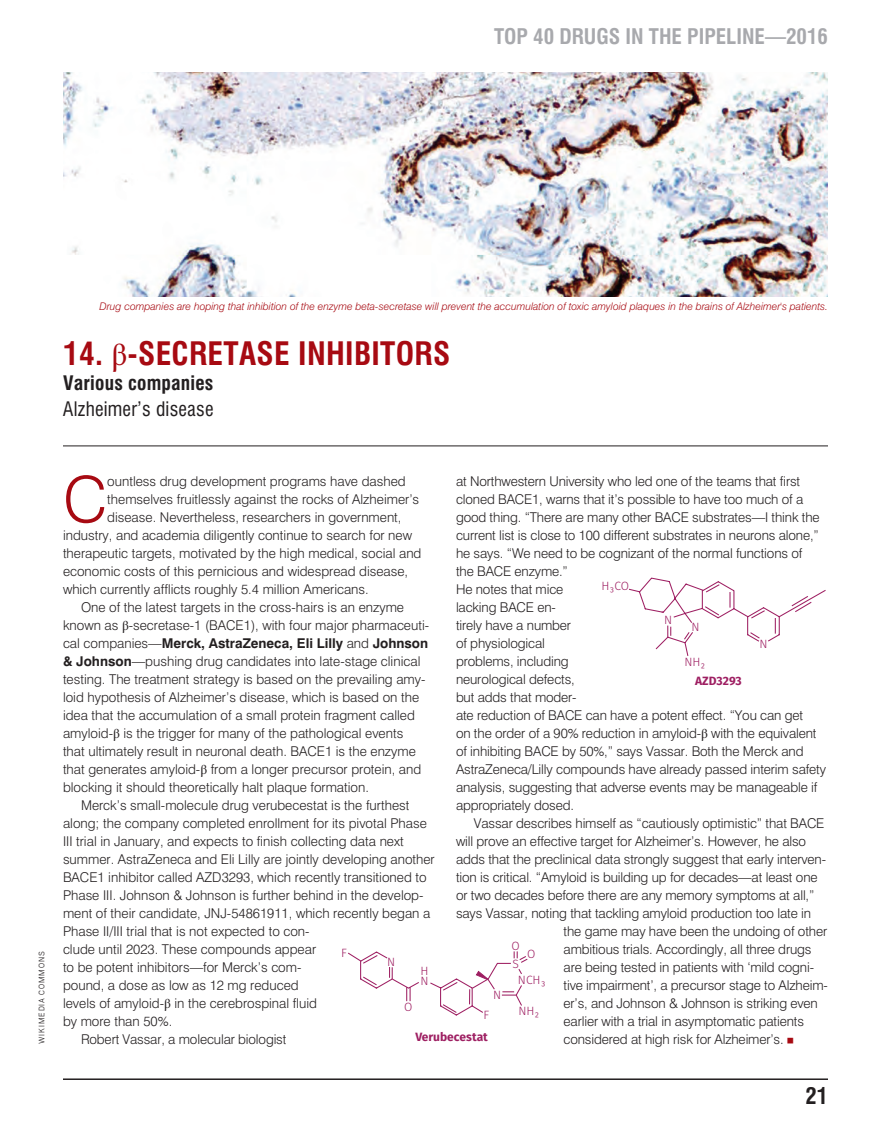
<style>
.page{position:relative;width:891px;height:1134px;background:#fff}
.page>*{position:absolute;margin:0;border:0;box-sizing:border-box;transform-origin:0 0}
.Body__DropCap{font:300 63.6px "Swiss 721 BT";color:#a70a12}
.Title__Application_N{font:700 condensed 31.5px "Swiss 721 BT";letter-spacing:.01em;color:#a70a12}
.t1{font:700 condensed 22.5px "Swiss 721 BT";color:#231f20}
.t2{font:700 condensed 21px "Swiss 721 BT";color:#a8a9ad}
.Title__Application_N-2{font:condensed 19.5px/25.5px "Swiss 721 BT";letter-spacing:.01em;color:#231f20}
.Body__Indent{font:300 13.5px/18px "Swiss 721 BT";letter-spacing:-.01em;color:#231f20}
.Body__DropCap-2{font:300 13.5px "Swiss 721 BT";color:#231f20}
.t3{font:300 12px "Fira Sans";color:#9e1f62}
.t4{font:700 12px "Fira Sans";color:#9e1f62}
.t5{font:italic 300 10.5px "Swiss 721 BT";color:#a70a12}
.Credit{font:300 9px "Scout";letter-spacing:.1em;color:#231f20}
.s1{font-family:"STIX General";font-weight:400;font-stretch:normal}
.s2{font-weight:700}
.s3{font-family:"STIX General";font-weight:400}
.s4{font-family:"STIX General";font-weight:400;color:#a70a12}
</style>
<div class="page">
<hr style="left:63px;top:446px;width:765px;height:1px;background:#231f20">
<img style="left:63px;top:72px;width:765px;height:225px">
<svg style="left:348px;top:951px;width:180px;height:65px"></svg>
<svg style="left:629px;top:577px;width:197px;height:79px"></svg>
<hr style="left:63px;top:1078px;width:765px;height:2px;background:#231f20">
<h3 class="t2" style="left:494px;top:24px;width:335px">TOP 40 DRUGS IN THE PIPELINE—2016</h3>
<p class="t5" style="left:100px;top:299px;width:730px">Drug companies are hoping that inhibition of the enzyme beta-secretase will prevent the accumulation of toxic amyloid plaques in the brains of Alzheimer's patients.</p>
<p class="Title__Application_N" style="left:63px;top:334px;width:389px">14. <span class="s1">β</span>-SECRETASE INHIBITORS</p>
<p class="Title__Application_N-2" style="left:63px;top:370px;width:152px"><span class="s2">Various companies<br></span>Alzheimer’s disease</p>
<p class="Credit" style="left:37px;top:1044px;width:94px;rotate:-90deg">WIKIMEDIA COMMONS</p>
<p class="Body__DropCap" style="left:63px;top:461px;width:46px">C</p>
<p class="Body__DropCap-2" style="left:107px;top:473px;width:300px">ountless drug development programs have dashed</p>
<p class="Body__Indent" style="left:456px;top:472px;width:372px">at Northwestern University who led one of the teams that first cloned BACE1, warns that it’s possible to have too much of a good thing. “There are many other BACE substrates—I think the current list is close to 100 different substrates in neurons alone,” he says. “We need to be cognizant of the normal functions of<br>the BACE enzyme.”<br>He notes that mice<br>lacking BACE en-<br>tirely have a number<br>of physiological<br>problems, including<br>neurological defects,<br>but adds that moder-<br>ate reduction of BACE can have a potent effect. “You can get<br>on the order of a 90% reduction in amyloid-<span class="s3">β</span> with the equivalent of inhibiting BACE by 50%,” says Vassar. Both the Merck and AstraZeneca/Lilly compounds have already passed interim safety analysis, suggesting that adverse events may be manageable if appropriately dosed.</p>
<p class="Body__Indent" style="left:474px;top:814px;width:352px">Vassar describes himself as “cautiously optimistic” that BACE</p>
<p class="Body__Indent" style="left:456px;top:832px;width:352px">will prove an effective target for Alzheimer’s. However, he also</p>
<p class="Body__Indent" style="left:456px;top:850px;width:372px">adds that the preclinical data strongly suggest that early interven-</p>
<p class="Body__Indent" style="left:456px;top:868px;width:363px">tion is critical. “Amyloid is building up for decades—at least one</p>
<p class="Body__Indent" style="left:456px;top:886px;width:360px">or two decades before there are any memory symptoms at all,”</p>
<p class="Body__Indent" style="left:456px;top:904px;width:357px">says Vassar, noting that tackling amyloid production too late in</p>
<p class="Body__Indent" style="left:564px;top:922px;width:265px">the game may have been the undoing of other</p>
<p class="Body__Indent" style="left:564px;top:940px;width:249px">ambitious trials. Accordingly, all three drugs</p>
<p class="Body__Indent" style="left:564px;top:958px;width:252px">are being tested in patients with ‘mild cogni-</p>
<p class="Body__Indent" style="left:564px;top:976px;width:266px">tive impairment’, a precursor stage to Alzheim-</p>
<p class="Body__Indent" style="left:564px;top:994px;width:256px">er’s, and Johnson &amp; Johnson is striking even</p>
<p class="Body__Indent" style="left:564px;top:1012px;width:242px">earlier with a trial in asymptomatic patients</p>
<p class="Body__Indent" style="left:564px;top:1030px;width:231px">considered at high risk for Alzheimer’s. <span class="s4">▪</span></p>
<p class="Body__DropCap-2" style="left:107px;top:491px;width:314px">themselves fruitlessly against the rocks of Alzheimer’s</p>
<p class="Body__DropCap-2" style="left:107px;top:509px;width:296px">disease. Nevertheless, researchers in government,</p>
<p class="Body__DropCap-2" style="left:63px;top:527px;width:351px">industry, and academia diligently continue to search for new</p>
<p class="Body__DropCap-2" style="left:63px;top:545px;width:360px">therapeutic targets, motivated by the high medical, social and</p>
<p class="Body__DropCap-2" style="left:63px;top:563px;width:347px">economic costs of this pernicious and widespread disease,</p>
<p class="Body__DropCap-2" style="left:63px;top:581px;width:307px">which currently afflicts roughly 5.4 million Americans.</p>
<p class="Body__Indent" style="left:63px;top:598px;width:368px;text-indent:18px">One of the latest targets in the cross-hairs is an enzyme known as <span class="s3">β</span>-secretase-1 (BACE1), with four major pharmaceuti&shy;cal companies—<span class="s2">Merck, AstraZeneca, Eli Lilly</span> and <span class="s2">Johnson &amp; Johnson</span>—pushing drug candidates into late-stage clinical testing. The treatment strategy is based on the prevailing amy&shy;loid hypothesis of Alzheimer’s disease, which is based on the idea that the accumulation of a small protein fragment called amyloid-<span class="s3">β</span> is the trigger for many of the pathological events<br>that ultimately result in neuronal death. BACE1 is the enzyme that generates amyloid-<span class="s3">β</span> from a longer precursor protein, and blocking it should theoretically halt plaque formation.</p>
<p class="Body__Indent" style="left:63px;top:796px;width:373px;text-indent:18px">Merck’s small-molecule drug verubecestat is the furthest along; the company completed enrollment for its pivotal Phase III trial in January, and expects to finish collecting data next summer. AstraZeneca and Eli Lilly are jointly developing another BACE1 inhibitor called AZD3293, which recently transitioned to Phase III. Johnson &amp; Johnson is further behind in the develop&shy;ment of their candidate, JNJ-54861911, which recently began a Phase II/III trial that is not expected to con-<br>clude until 2023. These compounds appear<br>to be potent inhibitors—for Merck’s com-<br>pound, a dose as low as 12 mg reduced<br>levels of amyloid-<span class="s3">β</span> in the cerebrospinal fluid<br>by more than 50%.</p>
<p class="Body__Indent" style="left:81px;top:1030px;width:207px">Robert Vassar, a molecular biologist</p>
<p class="t3" style="left:602px;top:577px;width:29px">H₃CO</p>
<p class="t3" style="left:664px;top:612px;width:10px">N</p>
<p class="t3" style="left:691px;top:619px;width:10px">N</p>
<p class="t3" style="left:759px;top:635px;width:10px">N</p>
<p class="t3" style="left:684px;top:653px;width:22px">NH₂</p>
<p class="t4" style="left:695px;top:671px;width:48px">AZD3293</p>
<p class="t3" style="left:511px;top:937px;width:10px">O</p>
<p class="t3" style="left:341px;top:944px;width:7px">F</p>
<p class="t3" style="left:527px;top:945px;width:10px">O</p>
<p class="t3" style="left:387px;top:953px;width:10px">N</p>
<p class="t3" style="left:512px;top:956px;width:8px">S</p>
<p class="t3" style="left:421px;top:963px;width:10px">H</p>
<p class="t3" style="left:518px;top:971px;width:29px">NCH₃</p>
<p class="t3" style="left:421px;top:972px;width:10px">N</p>
<p class="t3" style="left:493px;top:986px;width:10px">N</p>
<p class="t3" style="left:404px;top:998px;width:10px">O</p>
<p class="t3" style="left:518px;top:1003px;width:22px">NH₂</p>
<p class="t3" style="left:484px;top:1007px;width:7px">F</p>
<p class="t4" style="left:415px;top:1027px;width:74px">Verubecestat</p>
<h3 class="t1" style="left:806px;top:1082px;width:24px">21</h3>
</div>
